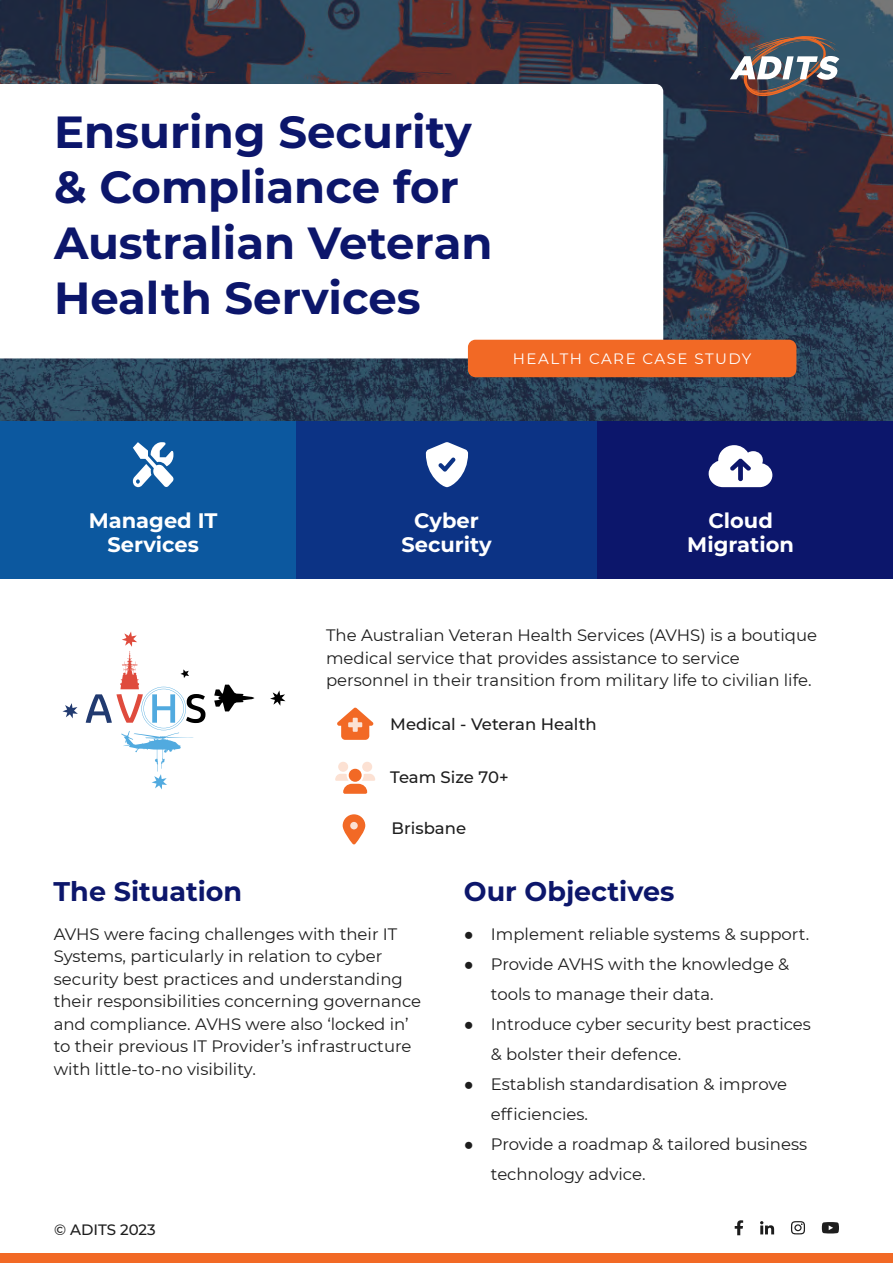
<style>
.page{position:relative;width:893px;height:1263px;background:#fff}
.page>*{position:absolute;margin:0;border:0;box-sizing:border-box;transform-origin:0 0}
.t1{font:700 45px/55.5px "Montserrat";color:#0c166b}
.t2{font:700 27px "Montserrat";color:#0c166b}
.t3{font:700 21px/24px "Montserrat";color:#fff;text-align:center}
.t4{font:16.5px/22.5px "Montserrat";color:#1d1d1d}
.t5{font:500 16.5px "Montserrat";color:#1d1d1d}
.t6{font:15px "Montserrat";letter-spacing:.1em;color:#fff}
.t7{font:500 15px "Montserrat";color:#1d1d1d}
.s1{font-family:"Arial"}
</style>
<div class="page">
<svg style="left:822px;top:1222px;width:17px;height:11px"></svg>
<svg style="left:760px;top:1221px;width:14px;height:13px"></svg>
<svg style="left:791px;top:1221px;width:14px;height:13px"></svg>
<svg style="left:735px;top:1220px;width:8px;height:15px"></svg>
<div style="left:0;top:1253px;width:893px;height:10px;background:#f26925"></div>
<svg style="left:0;top:0;width:893px;height:421px;background:#303a4c"></svg>
<svg style="left:0;top:84px;width:663px;height:274px"></svg>
<svg style="left:730px;top:36px;width:110px;height:60px"></svg>
<div style="left:0;top:421px;width:300px;height:158px;background:#0c589f"></div>
<div style="left:596px;top:421px;width:297px;height:158px;background:#0c166b"></div>
<div style="left:296px;top:421px;width:301px;height:158px;background:#0c3385"></div>
<svg style="left:709px;top:445px;width:63px;height:42px"></svg>
<svg style="left:426px;top:442px;width:42px;height:45px"></svg>
<svg style="left:132px;top:442px;width:42px;height:45px"></svg>
<div style="left:468px;top:340px;width:328px;height:37px;background:#f26925;border-radius:8px"></div>
<svg style="left:337px;top:708px;width:36px;height:32px"></svg>
<div style="left:338px;top:762px;width:10px;height:10px;background:#fce1d3;border-radius:50%"></div>
<div style="left:349px;top:769px;width:13px;height:13px;background:#f26925;border-radius:50%"></div>
<svg style="left:335px;top:774px;width:40px;height:20px"></svg>
<div style="left:362px;top:762px;width:10px;height:10px;background:#fce1d3;border-radius:50%"></div>
<svg style="left:343px;top:814px;width:22px;height:31px"></svg>
<svg style="left:270px;top:690px;width:15px;height:16px"></svg>
<svg style="left:62px;top:703px;width:16px;height:15px"></svg>
<svg style="left:86px;top:632px;width:119px;height:157px"></svg>
<svg style="left:214px;top:685px;width:40px;height:26px"></svg>
<h1 class="t1" style="left:54px;top:102px;width:440px">Ensuring Security &amp; Compliance for<br>Australian Veteran<br>Health Services</h1>
<p class="t6" style="left:513px;top:349px;width:240px">HEALTH CARE CASE STUDY</p>
<p class="t3" style="left:89px;top:508px;width:130px">Managed IT<br>Services</p>
<p class="t3" style="left:401px;top:508px;width:92px">Cyber<br>Security</p>
<p class="t3" style="left:687px;top:508px;width:108px">Cloud<br>Migration</p>
<p class="t4" style="left:326px;top:623px;width:492px">The Australian Veteran Health Services (AVHS) is a boutique medical service that provides assistance to service personnel in their transition from military life to civilian life.</p>
<p class="t5" style="left:390px;top:712px;width:208px">Medical - Veteran Health</p>
<h2 class="t2" style="left:54px;top:872px;width:190px">The Situation</h2>
<p class="t5" style="left:390px;top:766px;width:120px">Team Size 70+</p>
<p class="t5" style="left:392px;top:816px;width:76px">Brisbane</p>
<h2 class="t2" style="left:464px;top:872px;width:212px">Our Objectives</h2>
<p class="t4" style="left:54px;top:922px;width:369px">AVHS were facing challenges with their IT Systems, particularly in relation to cyber security best practices and understanding their responsibilities concerning governance and compliance. AVHS were also ‘locked in’ to their previous IT Provider’s infrastructure with little-to-no visibility.</p>
<p class="t7" style="left:54px;top:1219px;width:103px">© ADITS 2023</p>
<p class="t4" style="left:464px;top:922px;width:347px"><span class="s1">●</span> Implement reliable systems &amp; support.</p>
<p class="t4" style="left:491px;top:948px;width:300px;line-height:30px;text-indent:-27px"><span class="s1">●</span> Provide AVHS with the knowledge &amp; tools to manage their data.</p>
<p class="t4" style="left:491px;top:1008px;width:322px;line-height:30px;text-indent:-27px"><span class="s1">●</span> Introduce cyber security best practices &amp; bolster their defence.</p>
<p class="t4" style="left:491px;top:1068px;width:298px;line-height:30px;text-indent:-27px"><span class="s1">●</span> Establish standardisation &amp; improve efficiencies.</p>
<p class="t4" style="left:491px;top:1128px;width:318px;line-height:30px;text-indent:-27px"><span class="s1">●</span> Provide a roadmap &amp; tailored business technology advice.</p>
</div>
